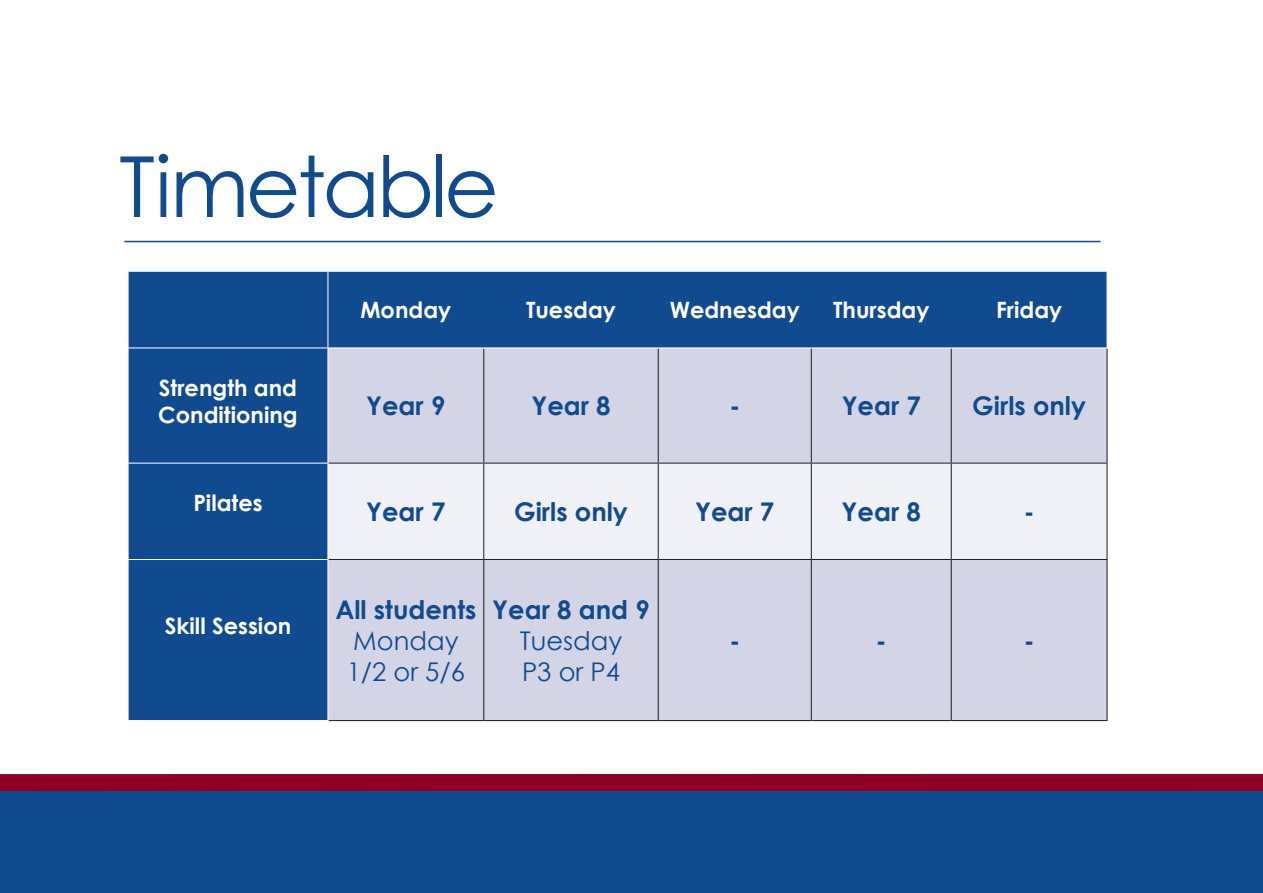
<style>
.page{position:relative;width:1263px;height:893px;background:#fff}
.page>*{position:absolute;margin:0;border:0;box-sizing:border-box;transform-origin:0 0}
.t1{font:84.3px "Century Gothic";letter-spacing:-.04em;color:#104b8f}
.t2{font:700 25.8px "Century Gothic";color:#104b8f}
.t3{font:25.8px/30.9px "Century Gothic";color:#104b8f}
.t4{font:700 22.5px/27px "Century Gothic";color:#fff}
</style>
<div class="page">
<div style="left:0;top:774px;width:1263px;height:102px;background:#900126"></div>
<div style="left:0;top:791px;width:1263px;height:102px;background:#104b8f"></div>
<hr style="left:124px;top:241px;width:976px;height:1px;background:#104b8f">
<div style="left:129px;top:272px;width:977px;height:448px;background:#104b8f"></div>
<div style="left:328px;top:348px;width:778px;height:372px;background:#d3d5e7"></div>
<div style="left:328px;top:464px;width:778px;height:95px;background:#eff1f6"></div>
<hr style="left:483px;top:348px;width:1px;height:115px;background:#231f20">
<hr style="left:658px;top:348px;width:1px;height:115px;background:#231f20">
<hr style="left:811px;top:348px;width:1px;height:115px;background:#231f20">
<hr style="left:951px;top:348px;width:1px;height:115px;background:#231f20">
<hr style="left:1106px;top:348px;width:1px;height:115px;background:#231f20">
<hr style="left:328px;top:463px;width:156px;height:1px;background:#231f20">
<hr style="left:484px;top:463px;width:174px;height:1px;background:#231f20">
<hr style="left:483px;top:464px;width:1px;height:95px;background:#231f20">
<hr style="left:658px;top:463px;width:153px;height:1px;background:#231f20">
<hr style="left:658px;top:464px;width:1px;height:95px;background:#231f20">
<hr style="left:811px;top:463px;width:140px;height:1px;background:#231f20">
<hr style="left:811px;top:464px;width:1px;height:95px;background:#231f20">
<hr style="left:951px;top:463px;width:156px;height:1px;background:#231f20">
<hr style="left:951px;top:464px;width:1px;height:95px;background:#231f20">
<hr style="left:1106px;top:464px;width:1px;height:95px;background:#231f20">
<hr style="left:328px;top:559px;width:156px;height:1px;background:#231f20">
<hr style="left:484px;top:559px;width:174px;height:1px;background:#231f20">
<hr style="left:483px;top:560px;width:1px;height:160px;background:#231f20">
<hr style="left:658px;top:559px;width:153px;height:1px;background:#231f20">
<hr style="left:658px;top:560px;width:1px;height:160px;background:#231f20">
<hr style="left:811px;top:559px;width:140px;height:1px;background:#231f20">
<hr style="left:811px;top:560px;width:1px;height:160px;background:#231f20">
<hr style="left:951px;top:559px;width:156px;height:1px;background:#231f20">
<hr style="left:951px;top:560px;width:1px;height:160px;background:#231f20">
<hr style="left:1106px;top:560px;width:1px;height:160px;background:#231f20">
<hr style="left:328px;top:720px;width:156px;height:1px;background:#231f20">
<hr style="left:484px;top:720px;width:174px;height:1px;background:#231f20">
<hr style="left:658px;top:720px;width:153px;height:1px;background:#231f20">
<hr style="left:811px;top:720px;width:140px;height:1px;background:#231f20">
<hr style="left:951px;top:720px;width:156px;height:1px;background:#231f20">
<hr style="left:128px;top:347px;width:200px;height:1px;background:#fff">
<hr style="left:327px;top:560px;width:1px;height:160px;background:#fff">
<hr style="left:327px;top:348px;width:1px;height:115px;background:#fff">
<hr style="left:128px;top:463px;width:200px;height:1px;background:#fff">
<hr style="left:327px;top:464px;width:1px;height:95px;background:#fff">
<hr style="left:128px;top:559px;width:200px;height:1px;background:#fff">
<hr style="left:327px;top:272px;width:1px;height:75px;background:#fff">
<hr style="left:328px;top:347px;width:156px;height:1px;background:#fff">
<hr style="left:484px;top:347px;width:174px;height:1px;background:#fff">
<hr style="left:658px;top:347px;width:153px;height:1px;background:#fff">
<hr style="left:811px;top:347px;width:140px;height:1px;background:#fff">
<hr style="left:951px;top:347px;width:156px;height:1px;background:#fff">
<h1 class="t1" style="left:119px;top:128px;width:381px">Timetable</h1>
<p class="t4" style="left:158px;top:373px;width:141px">Strength and<br>Conditioning</p>
<p class="t4" style="left:360px;top:295px;width:92px">Monday</p>
<p class="t4" style="left:526px;top:295px;width:91px">Tuesday</p>
<p class="t4" style="left:670px;top:295px;width:132px">Wednesday</p>
<p class="t4" style="left:833px;top:295px;width:98px">Thursday</p>
<p class="t4" style="left:996px;top:295px;width:68px">Friday</p>
<p class="t2" style="left:366px;top:386px;width:81px">Year 9</p>
<p class="t2" style="left:531px;top:386px;width:81px">Year 8</p>
<p class="t2" style="left:729px;top:386px;width:12px">-</p>
<p class="t2" style="left:842px;top:386px;width:81px">Year 7</p>
<p class="t2" style="left:972px;top:386px;width:115px">Girls only</p>
<p class="t4" style="left:193px;top:488px;width:71px">Pilates</p>
<p class="t2" style="left:366px;top:492px;width:81px">Year 7</p>
<p class="t2" style="left:514px;top:492px;width:115px">Girls only</p>
<p class="t2" style="left:695px;top:492px;width:81px">Year 7</p>
<p class="t2" style="left:842px;top:492px;width:81px">Year 8</p>
<p class="t2" style="left:1024px;top:492px;width:12px">-</p>
<p class="t4" style="left:165px;top:612px;width:128px">Skill Session</p>
<p class="t2" style="left:335px;top:590px;width:143px">All students</p>
<p class="t3" style="left:347px;top:624px;width:120px">Monday<br>1/2 or 5/6</p>
<p class="t2" style="left:492px;top:590px;width:159px">Year 8 and 9</p>
<p class="t3" style="left:520px;top:624px;width:104px">Tuesday<br>P3 or P4</p>
<p class="t2" style="left:729px;top:621px;width:12px">-</p>
<p class="t2" style="left:876px;top:621px;width:12px">-</p>
<p class="t2" style="left:1024px;top:621px;width:12px">-</p>
</div>
